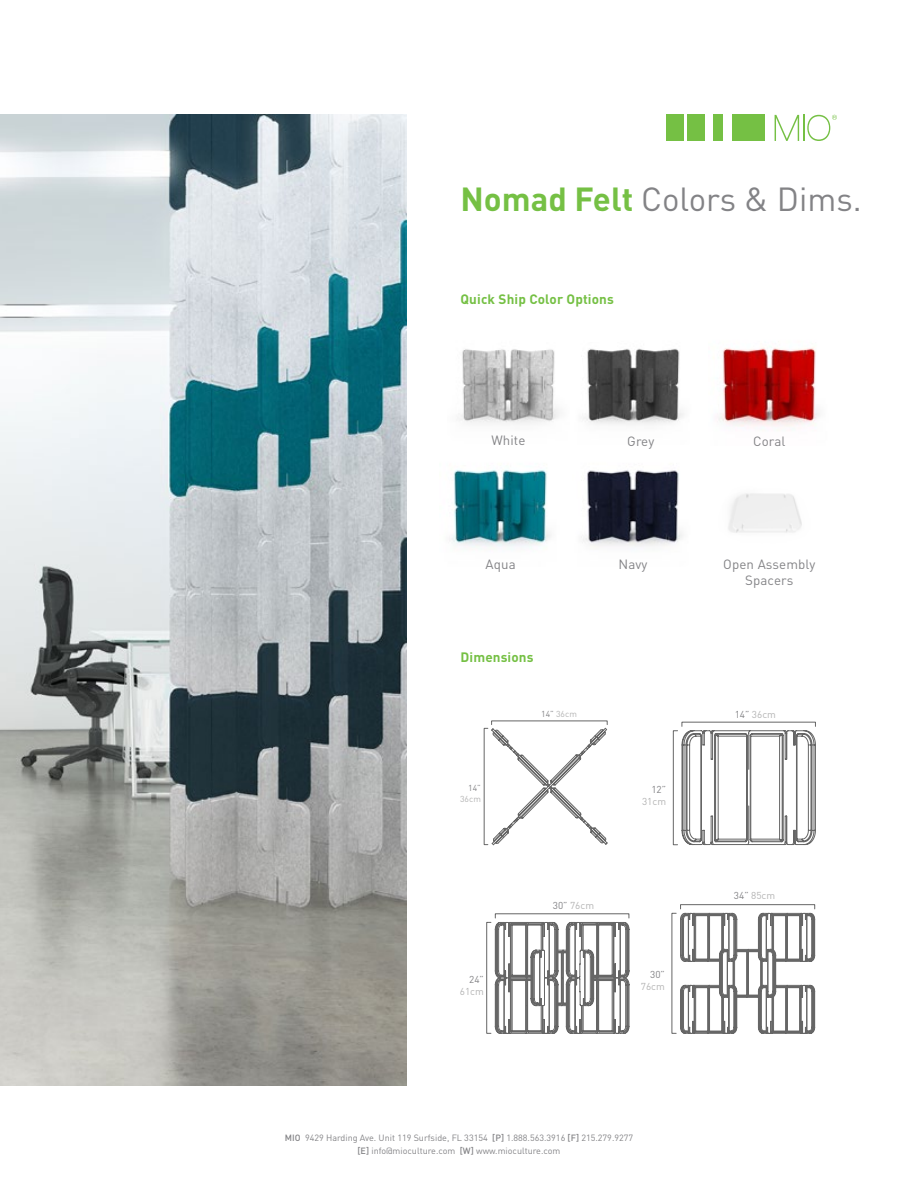
<style>
.page{position:relative;width:918px;height:1188px;background:#fff}
.page>*{position:absolute;margin:0;border:0;box-sizing:border-box;transform-origin:0 0}
.t1{font:33px "DIN Pro";color:#838386}
.t2{font:700 13.5px "DIN Pro";letter-spacing:.01em;color:#75c044}
.t3{font:13.35px/16.2px "DIN Pro";letter-spacing:.01em;color:#838386;text-align:center}
.t4{font:9.9px "DIN Pro";color:#b3b3b3}
.t5{font:9.9px "DIN Pro";color:#838386}
.t6{font:9px/13.5px "DIN Pro";color:#838386;text-align:center}
.t7{font:8.55px "DIN Pro";color:#b3b3b3}
.t8{font:8.55px "DIN Pro";color:#838386}
.s1{font-weight:700;color:#75c044}
.s2{color:#838386}
.s3{font-weight:500}
</style>
<div class="page">
<img style="left:0;top:115px;width:406px;height:970px">
<div style="left:732px;top:115px;width:33px;height:26px;background:#75c044"></div>
<div style="left:666px;top:115px;width:17px;height:26px;background:#75c044"></div>
<div style="left:687px;top:115px;width:17px;height:26px;background:#75c044"></div>
<div style="left:713px;top:115px;width:10px;height:26px;background:#75c044"></div>
<svg style="left:775px;top:115px;width:62px;height:26px"></svg>
<img style="left:460px;top:349px;width:100px;height:75px">
<img style="left:581px;top:348px;width:103px;height:199px">
<img style="left:449px;top:469px;width:102px;height:81px">
<img style="left:728px;top:493px;width:74px;height:40px">
<img style="left:719px;top:346px;width:101px;height:81px">
<svg style="left:495px;top:922px;width:134px;height:112px"></svg>
<div style="left:680px;top:904px;width:135px;height:5px;border:1px solid #666"></div>
<svg style="left:680px;top:913px;width:135px;height:121px"></svg>
<div style="left:484px;top:728px;width:4px;height:117px;border:1px solid #666"></div>
<svg style="left:491px;top:728px;width:117px;height:117px"></svg>
<div style="left:682px;top:722px;width:134px;height:5px;border:1px solid #666"></div>
<div style="left:673px;top:731px;width:5px;height:114px;border:1px solid #666"></div>
<svg style="left:682px;top:730px;width:134px;height:115px"></svg>
<h1 class="t1" style="left:460px;top:176px;width:403px"><span class="s1">Nomad Felt</span> Colors &amp; Dims.</h1>
<h2 class="t2" style="left:460px;top:290px;width:155px">Quick Ship Color Options</h2>
<h3 class="t3" style="left:491px;top:432px;width:36px">White</h3>
<h3 class="t3" style="left:627px;top:432px;width:29px">Grey</h3>
<h3 class="t3" style="left:753px;top:432px;width:34px">Coral</h3>
<h3 class="t3" style="left:486px;top:555px;width:32px">Aqua</h3>
<h2 class="t2" style="left:460px;top:648px;width:75px">Dimensions</h2>
<p class="t7" style="left:541px;top:708px;width:37px"><span class="s2">14”</span> 36cm</p>
<p class="t8" style="left:468px;top:783px;width:14px">14”</p>
<p class="t7" style="left:460px;top:793px;width:22px">36cm</p>
<h3 class="t3" style="left:619px;top:555px;width:31px">Navy</h3>
<h3 class="t3" style="left:723px;top:555px;width:94px">Open Assembly<br>Spacers</h3>
<p class="t5" style="left:651px;top:783px;width:16px">12”</p>
<p class="t4" style="left:642px;top:795px;width:26px">31cm</p>
<p class="t4" style="left:735px;top:707px;width:43px"><span class="s2">14”</span> 36cm</p>
<p class="t5" style="left:469px;top:973px;width:16px">24”</p>
<p class="t4" style="left:460px;top:985px;width:26px">61cm</p>
<p class="t4" style="left:553px;top:899px;width:43px"><span class="s2">30”</span> 76cm</p>
<p class="t5" style="left:650px;top:968px;width:16px">30”</p>
<p class="t4" style="left:641px;top:980px;width:26px">76cm</p>
<p class="t4" style="left:734px;top:889px;width:43px"><span class="s2">34”</span> 85cm</p>
<p class="t6" style="left:285px;top:1131px;width:350px"><span class="s3">MIO</span> 9429 Harding Ave. Unit 119 Surfside, FL 33154 <span class="s3">[P]</span> 1.888.563.3916 <span class="s3">[F]</span> 215.279.9277 <span class="s3">[E]</span> info@mioculture.com <span class="s3">[W]</span> www.mioculture.com</p>
</div>
